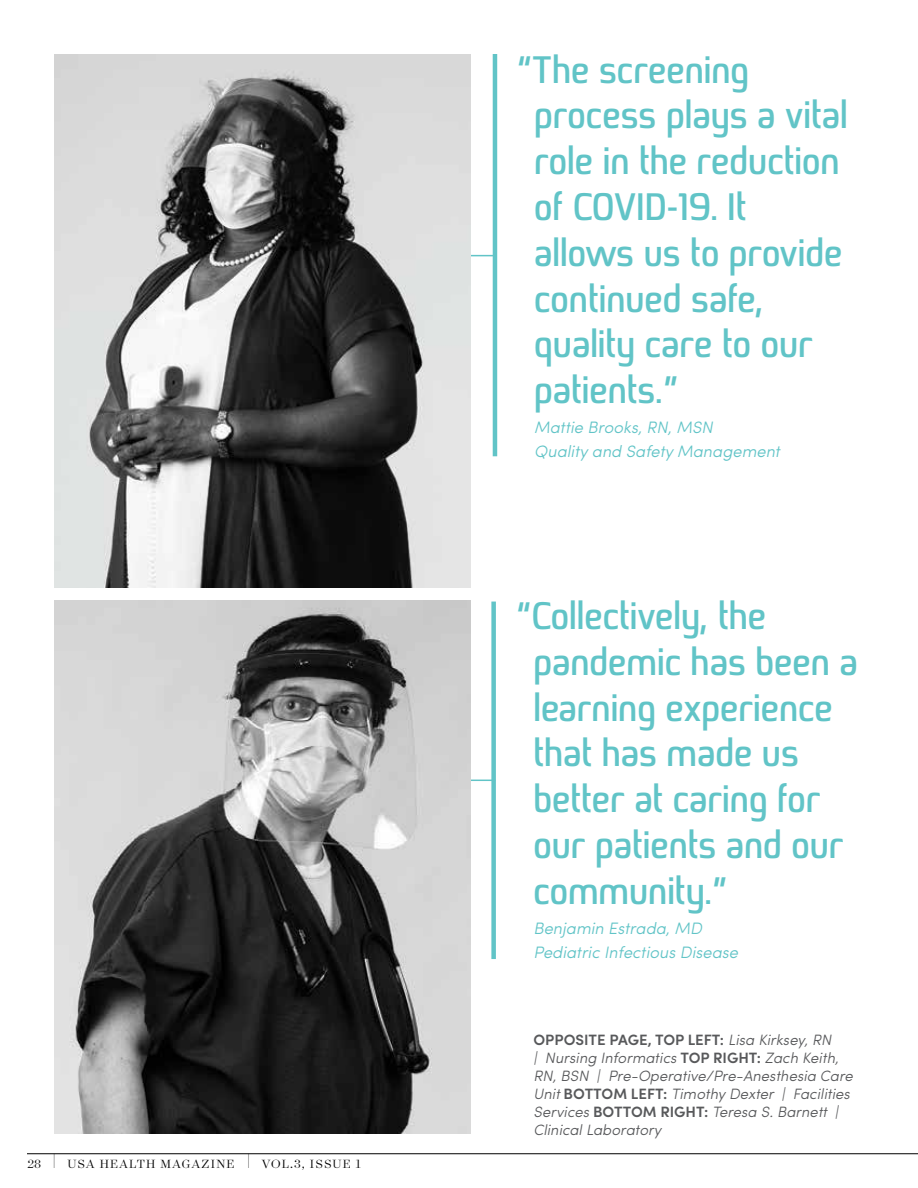
<style>
.page{position:relative;width:918px;height:1188px;background:#fff}
.page>*{position:absolute;margin:0;border:0;box-sizing:border-box;transform-origin:0 0}
.t1{font:700 38.1px/45.8px "Bentwood";color:#61c4c7}
.t2{font:italic 300 16.5px/24.2px "Sofia Pro";color:#61c4c7}
.t3{font:italic 300 15px/18px "Sofia Pro";color:#58595b}
.t4{font:300 13.5px "Surveyor Display";letter-spacing:.08em;color:#000}
.s1{font-size:19.05px}
.s2{font-style:italic}
.s3{font-weight:600;font-style:normal}
</style>
<div class="page">
<hr style="left:27px;top:1153px;width:891px;height:1px;background:#000">
<hr style="left:493px;top:54px;width:4px;height:402px;background:#61c4c7">
<hr style="left:465px;top:780px;width:30px;height:1px;background:#61c4c7">
<div style="left:491px;top:602px;width:5px;height:357px;background:#61c4c7"></div>
<img style="left:54px;top:601px;width:417px;height:533px">
<hr style="left:466px;top:255px;width:30px;height:1px;background:#61c4c7">
<img style="left:54px;top:54px;width:417px;height:533px">
<p class="t4" style="left:27px;top:1156px;width:335px">28 <span class="s1">|</span> USA HEALTH MAGAZINE <span class="s1">|</span> VOL.3, ISSUE 1</p>
<h1 class="t1" style="left:534px;top:46px;width:315px;text-indent:-18px"><span class="s2">“</span>The screening process plays a vital role in the reduction of COVID-19. It allows us to provide continued safe<span class="s2">, </span>quality care to our patients.<span class="s2">”</span></h1>
<p class="t2" style="left:534px;top:414px;width:247px">Mattie Brooks, RN, MSN<br>Quality and Safety Management</p>
<h1 class="t1" style="left:533px;top:593px;width:326px;text-indent:-18px"><span class="s2">“</span>Collectively<span class="s2">,</span> the pandemic has been a learning experience that has made us better at caring for our patients and our community.<span class="s2">”</span></h1>
<p class="t2" style="left:533px;top:915px;width:206px">Benjamin Estrada, MD<br>Pediatric Infectious Disease</p>
<p class="t3" style="left:534px;top:1030px;width:321px"><span class="s3">OPPOSITE PAGE, TOP LEFT:</span> Lisa Kirksey, RN<br>| Nursing Informatics <span class="s3">TOP RIGHT:</span> Zach Keith, RN, BSN | Pre-Operative/Pre-Anesthesia Care Unit <span class="s3">BOTTOM LEFT:</span> Timothy Dexter | Facilities Services <span class="s3">BOTTOM RIGHT:</span> Teresa S. Barnett | Clinical Laboratory</p>
</div>
